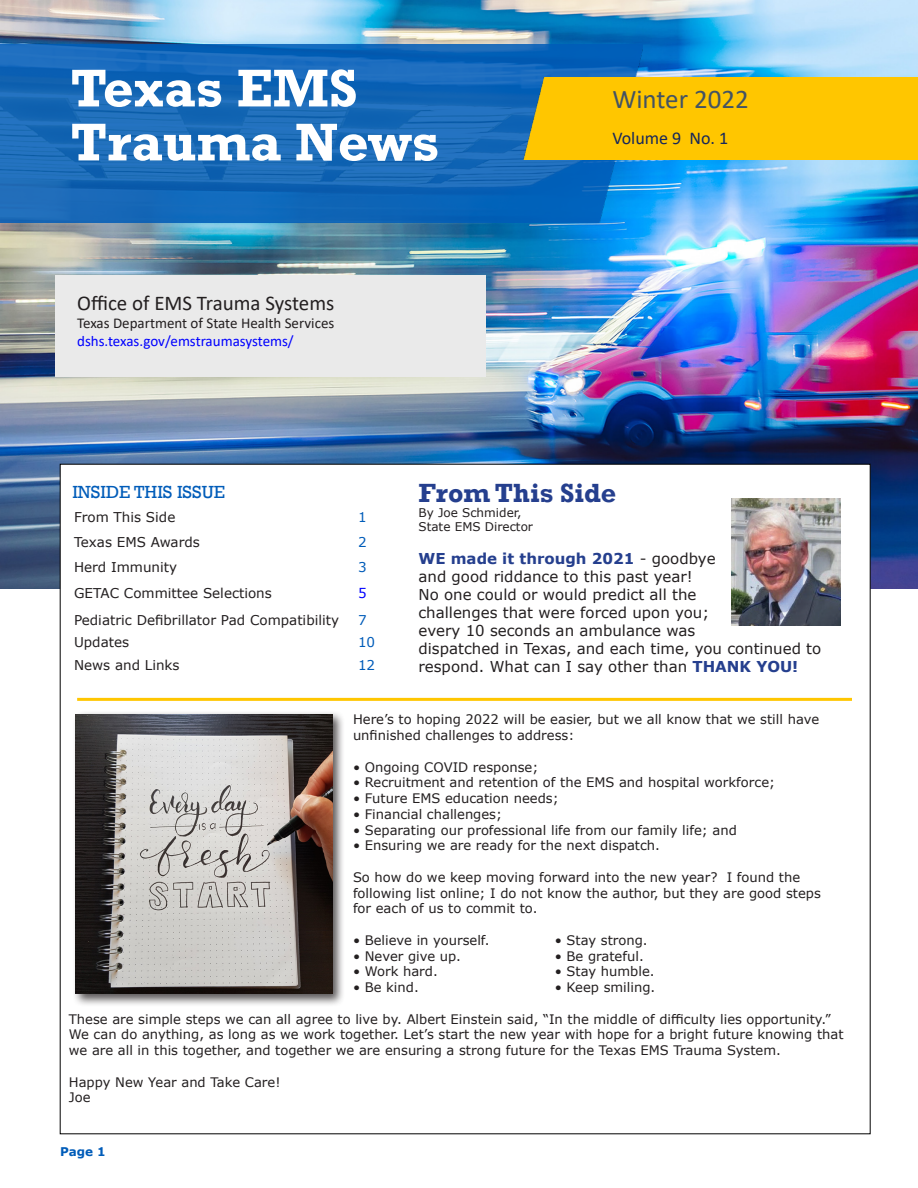
<style>
.page{position:relative;width:918px;height:1188px;background:#fff}
.page>*{position:absolute;margin:0;border:0;box-sizing:border-box;transform-origin:0 0}
.t1{font:700 54px/54px "Rockwell";color:#fff}
.t2{font:700 27px "Rockwell";color:#253f8e}
.t3{font:27px "Calibri";color:#435363}
.t4{font:21px "Calibri";color:#231f20}
.t5{font:18px "Rockwell";color:#005cb9}
.t6{font:18px "Calibri";color:#16275b}
.t7{font:15px/18px "Verdana";color:#231f20}
.t8{font:15px "Calibri";color:#231f20}
.t9{font:15px "Calibri";color:#00f}
.t10{font:13.5px "Verdana";color:#231f20}
.t11{font:13.5px "Verdana";color:#005cb9}
.t12{font:13.5px "Verdana";color:#00f}
.t13{font:13.2px/15.8px "Verdana";color:#231f20}
.t14{font:12px "Verdana";color:#231f20}
.t15{font:700 12px "Verdana";color:#005cb9}
.s1{font-weight:700;color:#253f8e}
</style>
<div class="page">
<img style="left:0;top:0;width:918px;height:589px">
<div style="left:55px;top:275px;width:431px;height:101px;background:#eaeaea"></div>
<div style="left:60px;top:464px;width:810px;height:670px;background:#fff"></div>
<img style="left:731px;top:499px;width:109px;height:126px">
<hr style="left:77px;top:698px;width:775px;height:3px;background:#ffc600">
<div style="left:72px;top:711px;width:273px;height:296px;background:#231f20;opacity:.75"></div>
<img style="left:76px;top:714px;width:256px;height:280px">
<img style="left:0;top:45px;width:643px;height:177px">
<div style="left:519px;top:78px;width:399px;height:82px;background:#ffc600"></div>
<h1 class="t1" style="left:71px;top:61px;width:370px">Texas EMS<br>Trauma News</h1>
<p class="t4" style="left:77px;top:289px;width:259px">Office of EMS Trauma Systems</p>
<p class="t8" style="left:77px;top:313px;width:259px">Texas Department of State Health Services</p>
<p class="t9" style="left:77px;top:331px;width:218px">dshs.texas.gov/emstraumasystems/</p>
<h2 class="t3" style="left:612px;top:80px;width:138px">Winter 2022</h2>
<h3 class="t6" style="left:612px;top:126px;width:118px">Volume 9 No. 1</h3>
<p class="t5" style="left:72px;top:481px;width:154px">INSIDE THIS ISSUE</p>
<p class="t2" style="left:418px;top:477px;width:199px">From This Side</p>
<p class="t14" style="left:418px;top:504px;width:105px">By Joe Schmider,</p>
<p class="t14" style="left:418px;top:519px;width:116px">State EMS Director</p>
<p class="t7" style="left:418px;top:549px;width:299px"><span class="s1">WE made it through 2021</span> - goodbye and good riddance to this past year!</p>
<p class="t7" style="left:418px;top:585px;width:404px">No one could or would predict all the<br>challenges that were forced upon you;<br>every 10 seconds an ambulance was<br>dispatched in Texas, and each time, you continued to respond. What can I say other than <span class="s1">THANK YOU!</span></p>
<p class="t10" style="left:74px;top:508px;width:103px">From This Side</p>
<p class="t11" style="left:358px;top:508px;width:10px">1</p>
<p class="t10" style="left:74px;top:533px;width:127px">Texas EMS Awards</p>
<p class="t11" style="left:358px;top:533px;width:10px">2</p>
<p class="t10" style="left:74px;top:558px;width:105px">Herd Immunity</p>
<p class="t11" style="left:358px;top:558px;width:10px">3</p>
<p class="t10" style="left:74px;top:584px;width:199px">GETAC Committee Selections</p>
<p class="t12" style="left:358px;top:584px;width:10px">5</p>
<p class="t10" style="left:74px;top:611px;width:267px">Pediatric Defibrillator Pad Compatibility</p>
<p class="t11" style="left:358px;top:611px;width:10px">7</p>
<p class="t10" style="left:74px;top:633px;width:57px">Updates</p>
<p class="t11" style="left:358px;top:633px;width:19px">10</p>
<p class="t10" style="left:74px;top:655px;width:107px">News and Links</p>
<p class="t11" style="left:358px;top:655px;width:19px">12</p>
<p class="t13" style="left:353px;top:712px;width:468px">Here’s to hoping 2022 will be easier, but we all know that we still have unfinished challenges to address:</p>
<p class="t13" style="left:353px;top:759px;width:187px">• Ongoing COVID response;</p>
<p class="t13" style="left:353px;top:775px;width:424px">• Recruitment and retention of the EMS and hospital workforce;</p>
<p class="t13" style="left:353px;top:790px;width:207px">• Future EMS education needs;</p>
<p class="t13" style="left:353px;top:806px;width:151px">• Financial challenges;</p>
<p class="t13" style="left:353px;top:822px;width:385px">• Separating our professional life from our family life; and</p>
<p class="t13" style="left:353px;top:838px;width:309px">• Ensuring we are ready for the next dispatch.</p>
<p class="t13" style="left:353px;top:869px;width:469px">So how do we keep moving forward into the new year? I found the following list online; I do not know the author, but they are good steps for each of us to commit to.</p>
<p class="t13" style="left:353px;top:932px;width:138px">• Believe in yourself.</p>
<p class="t13" style="left:555px;top:932px;width:94px">• Stay strong.</p>
<p class="t13" style="left:353px;top:948px;width:110px">• Never give up.</p>
<p class="t13" style="left:555px;top:948px;width:90px">• Be grateful.</p>
<p class="t13" style="left:353px;top:964px;width:86px">• Work hard.</p>
<p class="t13" style="left:555px;top:964px;width:101px">• Stay humble.</p>
<p class="t13" style="left:353px;top:979px;width:67px">• Be kind.</p>
<p class="t13" style="left:555px;top:979px;width:102px">• Keep smiling.</p>
<p class="t13" style="left:69px;top:1011px;width:776px">These are simple steps we can all agree to live by. Albert Einstein said, “In the middle of difficulty lies opportunity.”<br>We can do anything, as long as we work together. Let’s start the new year with hope for a bright future knowing that we are all in this together, and together we are ensuring a strong future for the Texas EMS Trauma System.</p>
<p class="t13" style="left:69px;top:1074px;width:213px">Happy New Year and Take Care!</p>
<p class="t13" style="left:69px;top:1090px;width:23px">Joe</p>
<p class="t15" style="left:60px;top:1143px;width:47px">Page 1</p>
</div>
